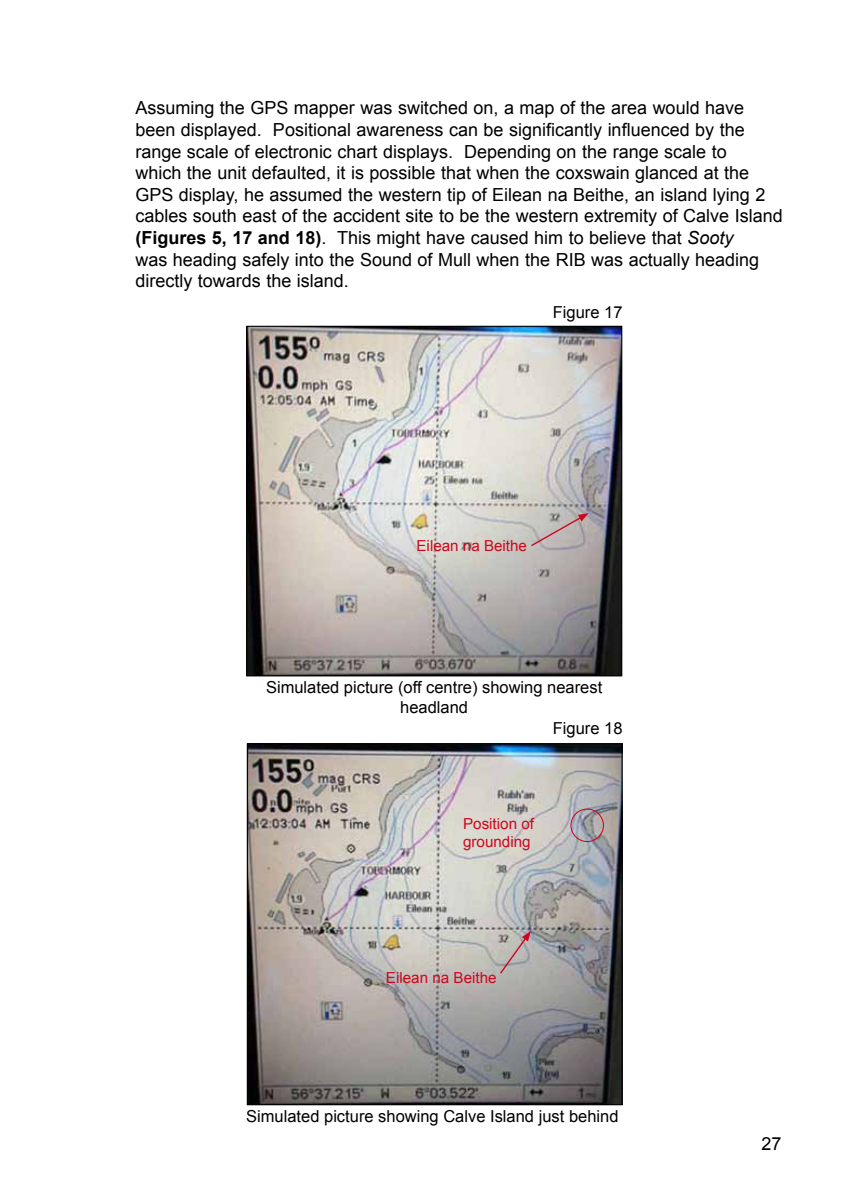
<style>
.page{position:relative;width:864px;height:1188px;background:#fff}
.page>*{position:absolute;margin:0;border:0;box-sizing:border-box;transform-origin:0 0}
.t1{font:18px/21.6px "Arial";color:#000}
.t2{font:16.5px "Arial";color:#000}
.t3{font:15.15px "Arial";color:#cd071e}
.s1{font-weight:700}
.s2{font-style:italic}
</style>
<div class="page">
<img style="left:248px;top:328px;width:372px;height:346px">
<div style="left:246px;top:326px;width:376px;height:350px;border:1px solid #000"></div>
<svg style="left:530px;top:513px;width:59px;height:34px;background:#bbacac"></svg>
<img style="left:249px;top:745px;width:372px;height:358px">
<div style="left:247px;top:743px;width:376px;height:362px;border:1px solid #000"></div>
<div style="left:570px;top:809px;width:34px;height:33px;border:1px solid #cd071e;border-radius:50%"></div>
<svg style="left:490px;top:931px;width:63px;height:60px;background:#b0aba9"></svg>
<p class="t1" style="left:135px;top:97px;width:649px">Assuming the GPS mapper was switched on, a map of the area would have been displayed. Positional awareness can be significantly influenced by the range scale of electronic chart displays. Depending on the range scale to<br>which the unit defaulted, it is possible that when the coxswain glanced at the GPS display, he assumed the western tip of Eilean na Beithe, an island lying 2 cables south east of the accident site to be the western extremity of Calve Island <span class="s1">(Figures 5, 17 and 18)</span>. This might have caused him to believe that <span class="s2">Sooty<br></span>was heading safely into the Sound of Mull when the RIB was actually heading directly towards the island.</p>
<p class="t2" style="left:553px;top:301px;width:71px">Figure 17</p>
<p class="t3" style="left:417px;top:536px;width:112px">Eilean na Beithe</p>
<p class="t2" style="left:266px;top:676px;width:338px">Simulated picture (off centre) showing nearest</p>
<p class="t2" style="left:400px;top:696px;width:69px">headland</p>
<p class="t2" style="left:553px;top:718px;width:71px">Figure 18</p>
<p class="t3" style="left:463px;top:813px;width:72px">Position of</p>
<p class="t3" style="left:463px;top:832px;width:69px">grounding</p>
<p class="t3" style="left:386px;top:968px;width:112px">Eilean na Beithe</p>
<p class="t2" style="left:246px;top:1105px;width:374px">Simulated picture showing Calve Island just behind</p>
<p class="t1" style="left:761px;top:1133px;width:22px">27</p>
</div>
